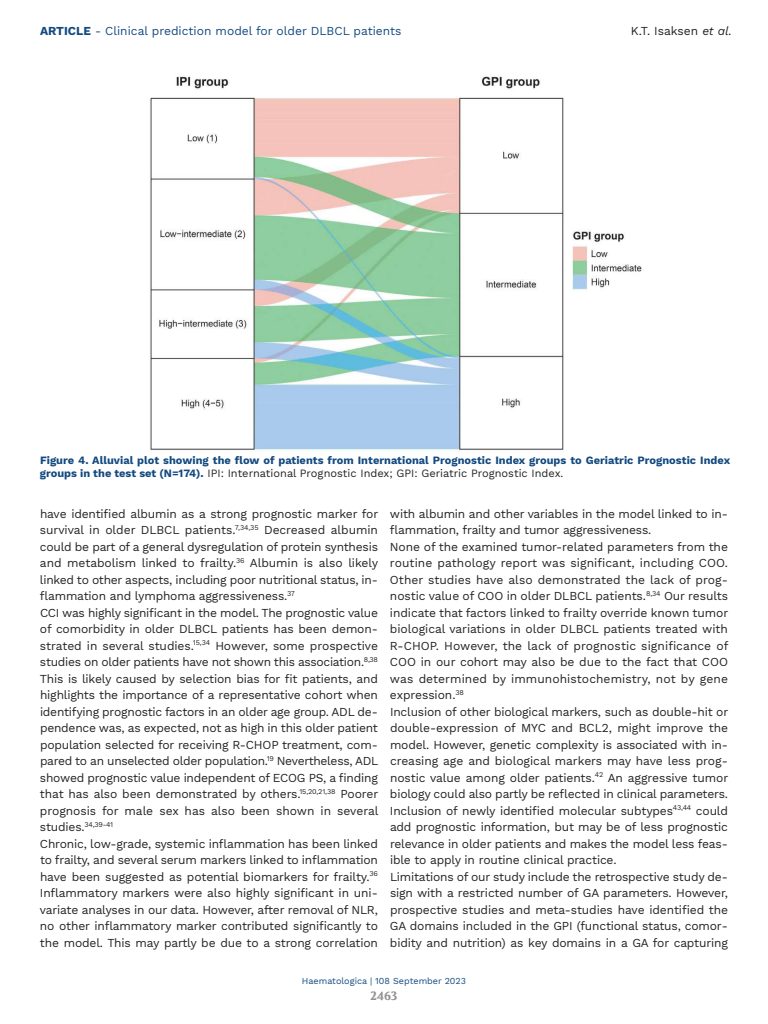
<style>
.page{position:relative;width:768px;height:1024px;background:#fff}
.page>*{position:absolute;margin:0;border:0;box-sizing:border-box;transform-origin:0 0}
.t1{font:12px/16.5px "Work Sans";letter-spacing:-.015em;color:#222221}
.t2{font:12px "Work Sans";color:#134a80}
.t3{font:700 12px "Volkhov";color:#919190}
.t4{font:700 11px/13px "Work Sans";letter-spacing:.005em;color:#134a80}
.t5{font:9px "Work Sans";color:#134a80}
.s1{font-weight:700}
.s2{font-style:italic}
.s3{font-weight:400;color:#222221}
</style>
<div class="page">
<img style="left:150px;top:76px;width:492px;height:376px">
<p class="t2" style="left:40px;top:24px;width:363px"><span class="s1">ARTICLE</span> - Clinical prediction model for older DLBCL patients</p>
<p class="t1" style="left:631px;top:23px;width:103px">K.T. Isaksen <span class="s2">et al.</span></p>
<p class="t4" style="left:40px;top:453px;width:692px">Figure 4. Alluvial plot showing the flow of patients from International Prognostic Index groups to Geriatric Prognostic Index groups in the test set (N=174). <span class="s3">IPI: International Prognostic Index; GPI: Geriatric Prognostic Index.</span></p>
<p class="t1" style="left:40px;top:505px;width:340px">have identified albumin as a strong prognostic marker for survival in older DLBCL patients.<sup>7,34,35</sup> Decreased albumin could be part of a general dysregulation of protein synthesis and metabolism linked to frailty.<sup>36</sup> Albumin is also likely linked to other aspects, including poor nutritional status, in&shy;flammation and lymphoma aggressiveness.<sup>37<br></sup>CCI was highly significant in the model. The prognostic value of comorbidity in older DLBCL patients has been demon&shy;strated in several studies.<sup>15,34</sup> However, some prospective studies on older patients have not shown this association.<sup>8,38<br></sup>This is likely caused by selection bias for fit patients, and highlights the importance of a representative cohort when identifying prognostic factors in an older age group. ADL de&shy;pendence was, as expected, not as high in this older patient population selected for receiving R-CHOP treatment, com&shy;pared to an unselected older population.<sup>19</sup> Nevertheless, ADL showed prognostic value independent of ECOG PS, a finding that has also been demonstrated by others.<sup>15,20,21,38</sup> Poorer prognosis for male sex has also been shown in several studies.<sup>34,39-41<br></sup>Chronic, low-grade, systemic inflammation has been linked to frailty, and several serum markers linked to inflammation have been suggested as potential biomarkers for frailty.<sup>36<br></sup>Inflammatory markers were also highly significant in uni&shy;variate analyses in our data. However, after removal of NLR, no other inflammatory marker contributed significantly to the model. This may partly be due to a strong correlation</p>
<p class="t1" style="left:390px;top:505px;width:340px">with albumin and other variables in the model linked to in&shy;flammation, frailty and tumor aggressiveness.<br>None of the examined tumor-related parameters from the routine pathology report was significant, including COO.<br>Other studies have also demonstrated the lack of prog&shy;nostic value of COO in older DLBCL patients.<sup>8,34</sup> Our results indicate that factors linked to frailty override known tumor biological variations in older DLBCL patients treated with R-CHOP. However, the lack of prognostic significance of COO in our cohort may also be due to the fact that COO was determined by immunohistochemistry, not by gene expression.<sup>38<br></sup>Inclusion of other biological markers, such as double-hit or double-expression of MYC and BCL2, might improve the model. However, genetic complexity is associated with in&shy;creasing age and biological markers may have less prog&shy;nostic value among older patients.<sup>42</sup> An aggressive tumor biology could also partly be reflected in clinical parameters.<br>Inclusion of newly identified molecular subtypes<sup>43,44</sup> could add prognostic information, but may be of less prognostic relevance in older patients and makes the model less feas&shy;ible to apply in routine clinical practice.<br>Limitations of our study include the retrospective study de&shy;sign with a restricted number of GA parameters. However, prospective studies and meta-studies have identified the GA domains included in the GPI (functional status, comor&shy;bidity and nutrition) as key domains in a GA for capturing</p>
<p class="t5" style="left:302px;top:976px;width:166px">Haematologica | 108 September 2023</p>
<p class="t3" style="left:370px;top:988px;width:29px">2463</p>
</div>
